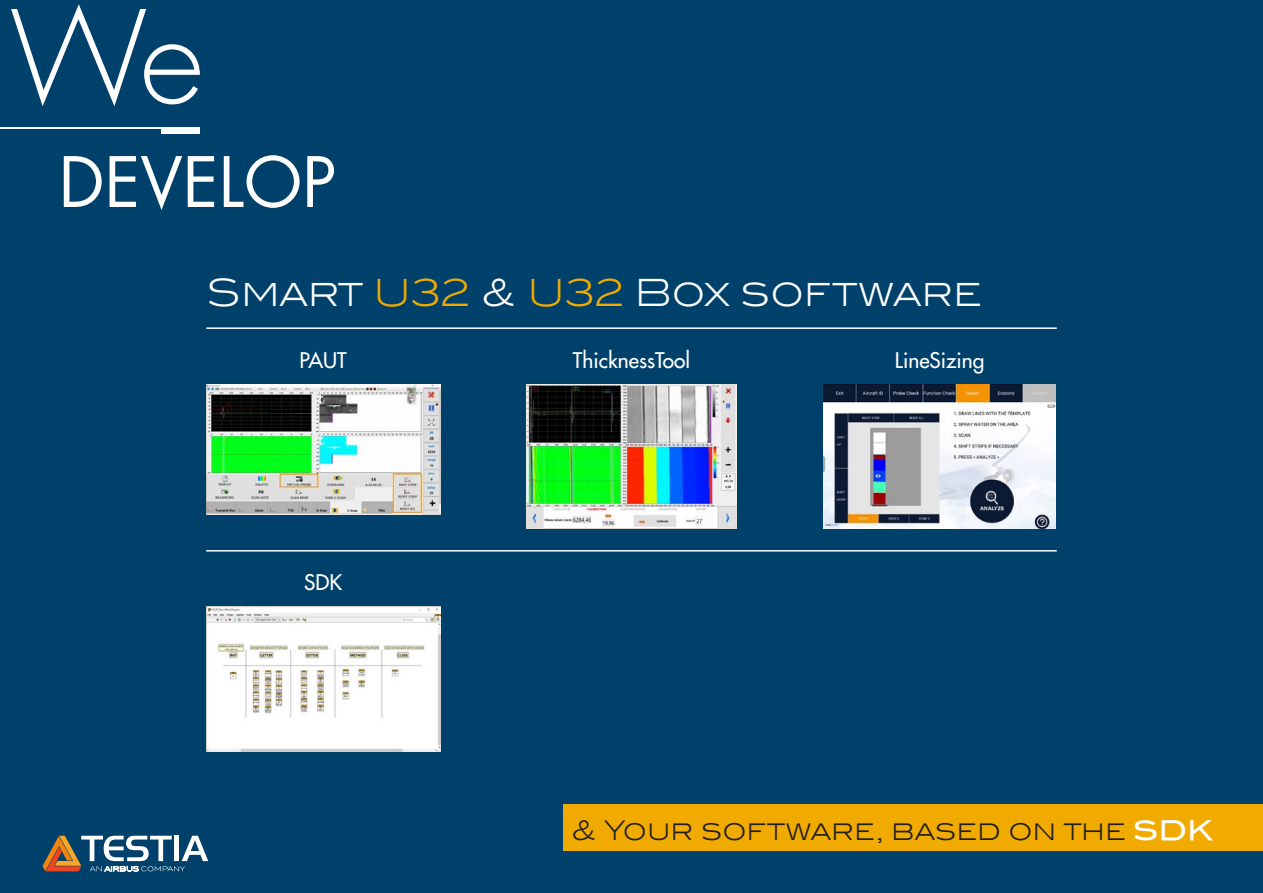
<style>
.page{position:relative;width:1263px;height:893px;background:#00416b}
.page>*{position:absolute;margin:0;border:0;box-sizing:border-box;transform-origin:0 0}
.t1{font:300 37.5px "Blair ITC Std";letter-spacing:-.01em;color:#fff}
.t2{font:300 27px "Blair ITC Std";color:#231f20}
.t3{font:500 21px "Futura Std";color:#fff}
.s1{color:#f1ab00}
.s2{font-family:"Blair Md ITCTT Medium";font-weight:400;color:#fff}
</style>
<div class="page">
<hr style="left:206px;top:327px;width:851px;height:2px;background:#fff">
<hr style="left:206px;top:550px;width:851px;height:2px;background:#fff">
<svg style="left:64px;top:155px;width:270px;height:55px"></svg>
<div style="left:162px;top:128px;width:38px;height:6px;background:#fff"></div>
<hr style="left:0;top:128px;width:200px;height:1px;background:#fff">
<svg style="left:11px;top:4px;width:189px;height:102px"></svg>
<img style="left:206px;top:384px;width:234px;height:130px">
<img style="left:526px;top:384px;width:210px;height:145px">
<img style="left:824px;top:384px;width:232px;height:145px">
<img style="left:206px;top:607px;width:234px;height:144px">
<div style="left:563px;top:804px;width:700px;height:46px;background:#f1ab00"></div>
<svg style="left:43px;top:836px;width:165px;height:36px"></svg>
<h1 class="t1" style="left:206px;top:271px;width:777px">Smart <span class="s1">U32</span> &amp; <span class="s1">U32</span> Box software</h1>
<p class="t3" style="left:300px;top:347px;width:49px">PAUT</p>
<p class="t3" style="left:573px;top:347px;width:119px">ThicknessTool</p>
<p class="t3" style="left:304px;top:569px;width:39px">SDK</p>
<p class="t3" style="left:895px;top:347px;width:91px">LineSizing</p>
<p class="t2" style="left:571px;top:815px;width:644px">&amp; Your software, based on the <span class="s2">SDK</span></p>
</div>
